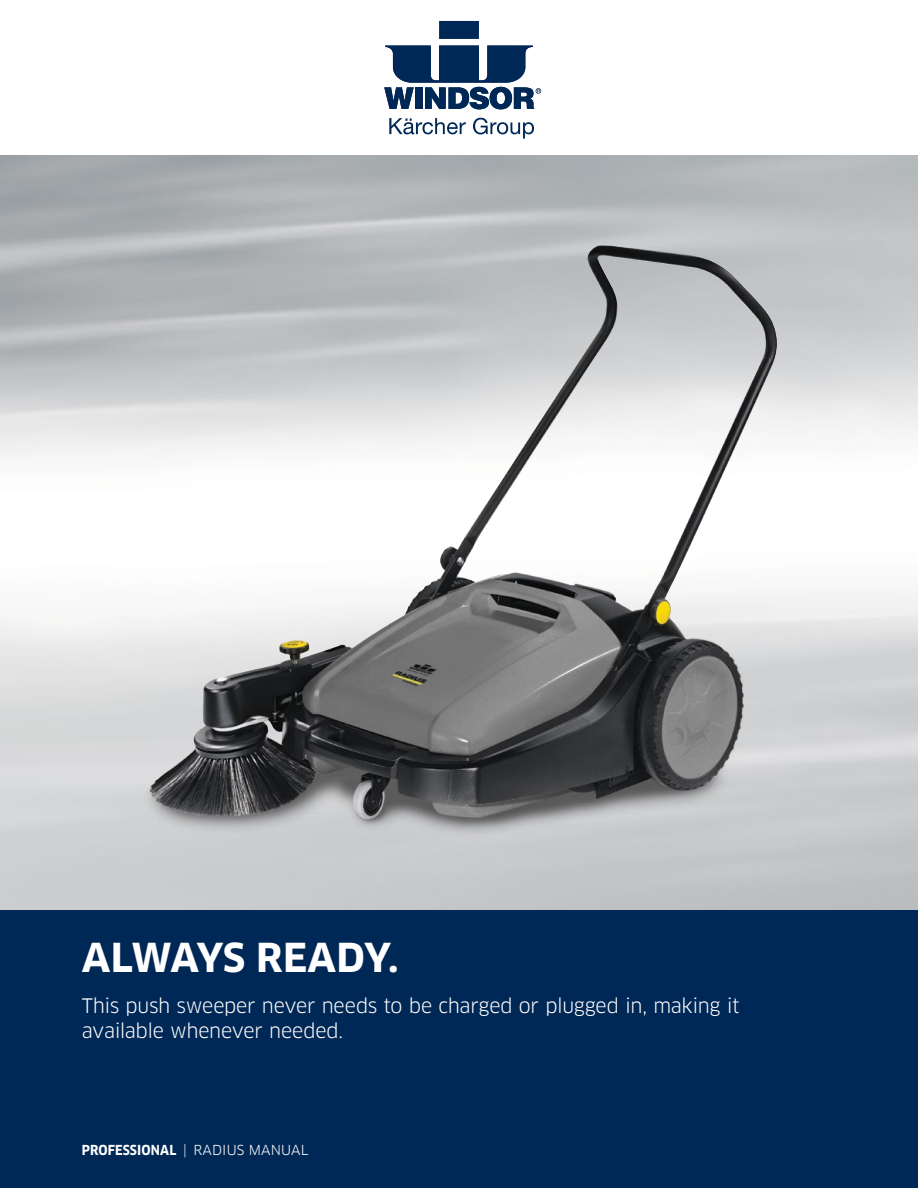
<style>
.page{position:relative;width:918px;height:1188px;background:#fff}
.page>*{position:absolute;margin:0;border:0;box-sizing:border-box;transform-origin:0 0}
.Headline_NarrowBlack{font:700 39px "Clan Pro";letter-spacing:-.02em;color:#fff}
.Subheadline_Book_13p{font:19.5px/25.3px "Clan Pro";letter-spacing:-.02em;color:#fff}
.Business_Unit_Narrow{font:13.5px "Clan Pro";letter-spacing:.01em;color:#fff}
.s1{font-family:"Clan Pro Narr";font-weight:700}
</style>
<div class="page">
<div style="left:0;top:910px;width:918px;height:278px;background:#002856"></div>
<div style="left:439px;top:21px;width:40px;height:18px;background:#002856"></div>
<svg style="left:384px;top:46px;width:157px;height:63px"></svg>
<svg style="left:389px;top:118px;width:77px;height:16px"></svg>
<svg style="left:473px;top:118px;width:61px;height:21px"></svg>
<img style="left:141px;top:246px;width:642px;height:600px">
<img style="left:150px;top:254px;width:457px;height:558px">
<div style="left:36px;top:117px;width:36px;height:36px;border:2px solid #000;border-radius:50%"></div>
<div style="left:36px;top:577px;width:36px;height:36px;border:2px solid #000;border-radius:50%"></div>
<div style="left:36px;top:1036px;width:36px;height:36px;border:2px solid #000;border-radius:50%"></div>
<div style="left:40px;top:121px;width:28px;height:29px;border:2px solid #000;border-radius:50%"></div>
<div style="left:40px;top:581px;width:28px;height:28px;border:2px solid #000;border-radius:50%"></div>
<div style="left:40px;top:1040px;width:28px;height:28px;border:2px solid #000;border-radius:50%"></div>
<p class="Headline_NarrowBlack" style="left:82px;top:935px;width:318px">ALWAYS READY.</p>
<p class="Subheadline_Book_13p" style="left:82px;top:993px;width:660px">This push sweeper never needs to be charged or plugged in, making it available whenever needed.</p>
<p class="Business_Unit_Narrow" style="left:82px;top:1142px;width:228px"><span class="s1">PROFESSIONAL</span> | RADIUS MANUAL</p>
</div>
